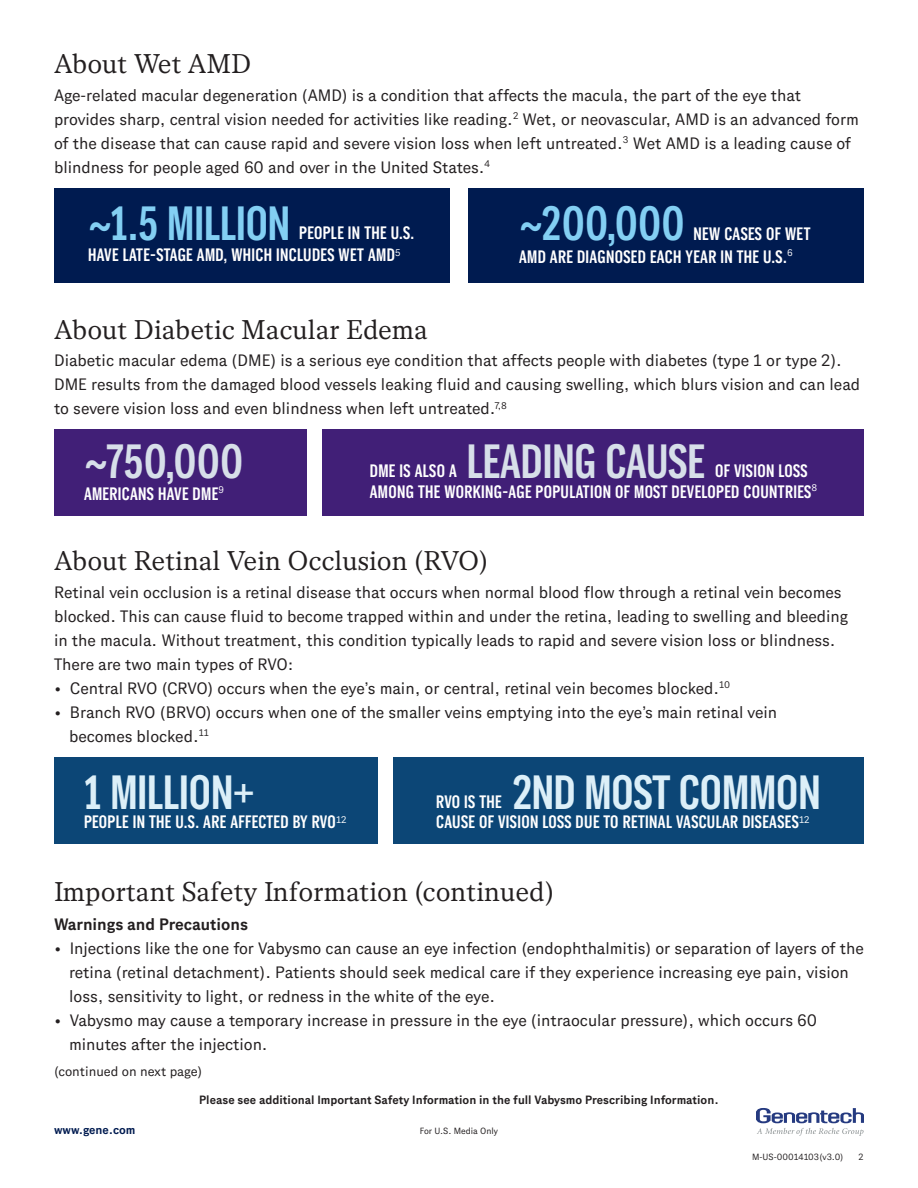
<style>
.page{position:relative;width:918px;height:1188px;background:#fff}
.page>*{position:absolute;margin:0;border:0;box-sizing:border-box;transform-origin:0 0}
.t1{font:700 48px "Gene Condensed";color:#dceff8}
.t2{font:700 48px "Gene Condensed";color:#d7dfe9}
.t3{font:700 48px "Gene Condensed";color:#83cff3}
.t4{font:27px "Gene Serif";color:#231f20}
.t5{font:700 18px/22.5px "Gene Condensed";letter-spacing:.02em;color:#fff}
.t6{font:16.5px/24px "Gene Sans";color:#231f20}
.t7{font:700 16.5px "Gene Sans";color:#231f20}
.t8{font:13.5px "Gene Sans";color:#231f20}
.t9{font:700 12px "Gene Sans";color:#231f20}
.t10{font:700 12px "Gene Sans";color:#001b50}
.t11{font:9px "Gene Sans";color:#231f20}
</style>
<div class="page">
<svg style="left:756px;top:1108px;width:108px;height:28px"></svg>
<div style="left:54px;top:188px;width:396px;height:95px;background:#001b50"></div>
<div style="left:468px;top:188px;width:396px;height:95px;background:#001b50"></div>
<div style="left:54px;top:429px;width:252px;height:86px;background:#411f77"></div>
<div style="left:54px;top:757px;width:324px;height:86px;background:#0c4676"></div>
<div style="left:322px;top:429px;width:542px;height:86px;background:#411f77"></div>
<div style="left:393px;top:757px;width:471px;height:86px;background:#0c4676"></div>
<p class="t4" style="left:54px;top:48px;width:199px">About Wet AMD</p>
<p class="t6" style="left:54px;top:83px;width:806px">Age-related macular degeneration (AMD) is a condition that affects the macula, the part of the eye that provides sharp, central vision needed for activities like reading.<sup>2</sup> Wet, or neovascular, AMD is an advanced form of the disease that can cause rapid and severe vision loss when left untreated.<sup>3</sup> Wet AMD is a leading cause of blindness for people aged 60 and over in the United States.<sup>4</sup></p>
<p class="t3" style="left:88px;top:196px;width:203px">~1.5 MILLION</p>
<p class="t5" style="left:88px;top:221px;width:328px;text-indent:211px">PEOPLE IN THE U.S.<br>HAVE LATE-STAGE AMD, WHICH INCLUDES WET AMD<sup>5</sup></p>
<p class="t4" style="left:54px;top:314px;width:376px">About Diabetic Macular Edema</p>
<p class="t3" style="left:519px;top:196px;width:167px">~200,000</p>
<p class="t5" style="left:519px;top:222px;width:293px;text-indent:175px">NEW CASES OF WET<br>AMD ARE DIAGNOSED EACH YEAR IN THE U.S.<sup>6</sup></p>
<p class="t6" style="left:54px;top:348px;width:808px">Diabetic macular edema (DME) is a serious eye condition that affects people with diabetes (type 1 or type 2).<br>DME results from the damaged blood vessels leaking fluid and causing swelling, which blurs vision and can lead to severe vision loss and even blindness when left untreated.<sup>7,8</sup></p>
<p class="t2" style="left:84px;top:433px;width:161px">~750,000</p>
<p class="t5" style="left:84px;top:482px;width:142px">AMERICANS HAVE DME<sup>9</sup></p>
<p class="t2" style="left:467px;top:433px;width:240px">LEADING CAUSE</p>
<p class="t5" style="left:370px;top:459px;width:89px">DME IS ALSO A</p>
<p class="t5" style="left:715px;top:459px;width:94px">OF VISION LOSS</p>
<p class="t5" style="left:370px;top:480px;width:449px">AMONG THE WORKING-AGE POPULATION OF MOST DEVELOPED COUNTRIES<sup>8</sup></p>
<p class="t4" style="left:54px;top:545px;width:436px">About Retinal Vein Occlusion (RVO)</p>
<p class="t6" style="left:54px;top:580px;width:796px">Retinal vein occlusion is a retinal disease that occurs when normal blood flow through a retinal vein becomes blocked. This can cause fluid to become trapped within and under the retina, leading to swelling and bleeding in the macula. Without treatment, this condition typically leads to rapid and severe vision loss or blindness.<br>There are two main types of RVO:</p>
<p class="t6" style="left:54px;top:676px;width:678px">• Central RVO (CRVO) occurs when the eye’s main, or central, retinal vein becomes blocked.<sup>10</sup></p>
<p class="t6" style="left:69px;top:700px;width:710px;text-indent:-15px">• Branch RVO (BRVO) occurs when one of the smaller veins emptying into the eye’s main retinal vein becomes blocked.<sup>11</sup></p>
<p class="t1" style="left:84px;top:764px;width:172px">1 MILLION+</p>
<p class="t5" style="left:84px;top:810px;width:264px">PEOPLE IN THE U.S. ARE AFFECTED BY RVO<sup>12</sup></p>
<p class="t1" style="left:512px;top:764px;width:310px">2ND MOST COMMON</p>
<p class="t5" style="left:436px;top:790px;width:67px">RVO IS THE</p>
<p class="t5" style="left:436px;top:810px;width:375px">CAUSE OF VISION LOSS DUE TO RETINAL VASCULAR DISEASES<sup>12</sup></p>
<p class="t4" style="left:54px;top:875px;width:502px">Important Safety Information (continued)</p>
<p class="t7" style="left:54px;top:914px;width:195px">Warnings and Precautions</p>
<p class="t6" style="left:69px;top:935px;width:796px;text-indent:-15px">• Injections like the one for Vabysmo can cause an eye infection (endophthalmitis) or separation of layers of the retina (retinal detachment). Patients should seek medical care if they experience increasing eye pain, vision loss, sensitivity to light, or redness in the white of the eye.</p>
<p class="t6" style="left:69px;top:1007px;width:750px;text-indent:-15px">• Vabysmo may cause a temporary increase in pressure in the eye (intraocular pressure), which occurs 60 minutes after the injection.</p>
<p class="t8" style="left:54px;top:1064px;width:150px">(continued on next page)</p>
<p class="t9" style="left:199px;top:1092px;width:521px">Please see additional Important Safety Information in the full Vabysmo Prescribing Information.</p>
<p class="t10" style="left:54px;top:1123px;width:83px">www.gene.com</p>
<p class="t11" style="left:420px;top:1126px;width:80px">For U.S. Media Only</p>
<p class="t11" style="left:752px;top:1151px;width:93px">M-US-00014103(v3.0)</p>
<p class="t11" style="left:858px;top:1151px;width:7px">2</p>
</div>
